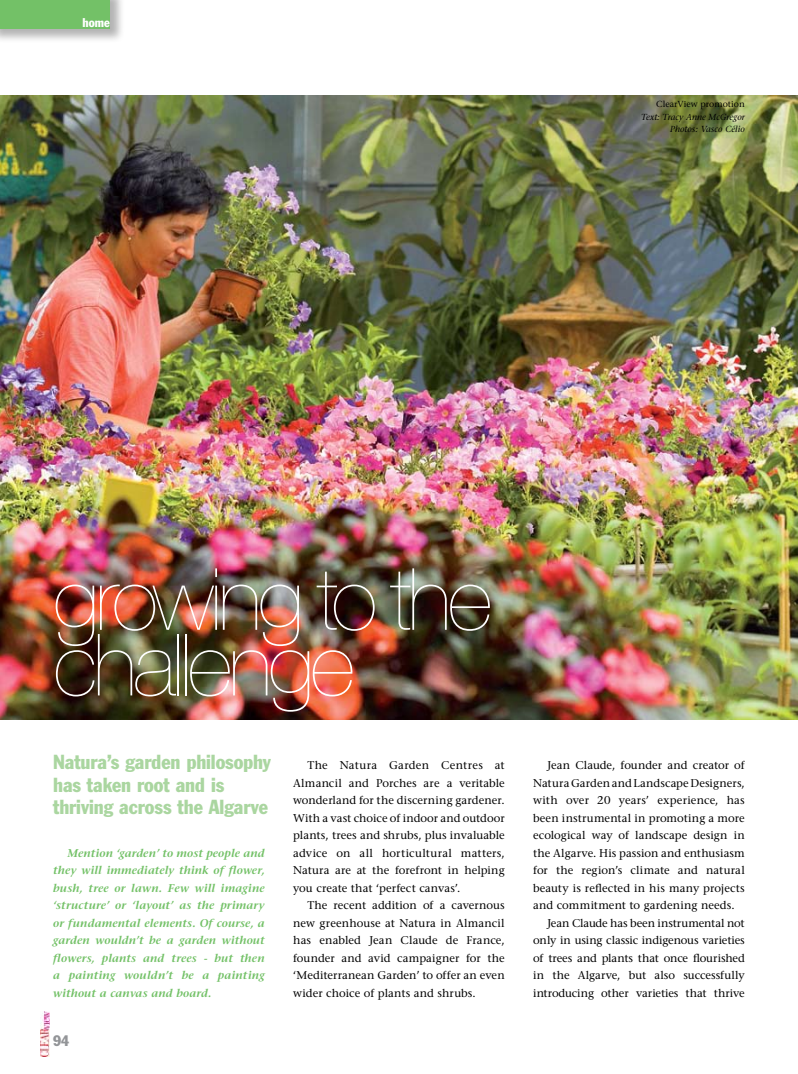
<style>
.page{position:relative;width:798px;height:1074px;background:#fff}
.page>*{position:absolute;margin:0;border:0;box-sizing:border-box;transform-origin:0 0}
.t1{font:200 86px/65.6px "Helvetica Neue";letter-spacing:-.045em;color:#fff}
.t2{font:condensed 20px/22.5px "Franklin Gothic";letter-spacing:-.005em;color:#aad6a0}
.t3{font:condensed 15px "Franklin Gothic";color:#939598}
.t4{font:condensed 12.5px "Franklin Gothic";color:#fff}
.t5{font:11.25px/17.5px "Stone Serif";color:#000;text-align:justify}
.t6{font:italic 600 11.25px/17.5px "Stone Serif";letter-spacing:.01em;color:#73c167;text-align:justify}
.t7{font:11.25px "Stone Serif";letter-spacing:.02em;color:#000}
.t8{font:italic 8.75px/12.5px "Stone Serif";color:#000;text-align:right}
.t9{font:8.75px "Stone Serif";color:#000}
</style>
<div class="page">
<img style="left:0;top:96px;width:797px;height:623px">
<div style="left:0;top:0;width:133px;height:50px;background:#000;opacity:.3"></div>
<div style="left:0;top:0;width:110px;height:28px;background:#73c167"></div>
<img style="left:41px;top:1011px;width:8px;height:45px">
<p class="t4" style="left:82px;top:14px;width:29px">home</p>
<p class="t9" style="left:656px;top:99px;width:90px">ClearView promotion</p>
<p class="t8" style="left:640px;top:110px;width:105px">Text: Tracy Anne McGregor<br>Photos: Vasco Célio</p>
<h1 class="t1" style="left:53px;top:565px;width:440px">growing to the challenge</h1>
<h2 class="t2" style="left:53px;top:750px;width:219px">Natura’s garden philosophy has taken root and is thriving across the Algarve</h2>
<p class="t6" style="left:53px;top:844px;width:213px;text-indent:14px">Mention ‘garden’ to most people and they will immediately think of flower, bush, tree or lawn. Few will imagine ‘structure’ or ‘layout’ as the primary or fundamental elements. Of course, a garden wouldn’t be a garden without flowers, plants and trees - but then a painting wouldn’t be a painting without a canvas and board.</p>
<h3 class="t3" style="left:53px;top:1031px;width:18px">94</h3>
<p class="t5" style="left:293px;top:756px;width:213px;text-indent:14px">The Natura Garden Centres at Almancil and Porches are a veritable wonderland for the discerning gardener.<br>With a vast choice of indoor and outdoor plants, trees and shrubs, plus invaluable advice on all horticultural matters, Natura are at the forefront in helping you create that ‘perfect canvas’.</p>
<p class="t5" style="left:293px;top:896px;width:213px;text-indent:14px">The recent addition of a cavernous new greenhouse at Natura in Almancil has enabled Jean Claude de France, founder and avid campaigner for the ‘Mediterranean Garden’ to offer an even wider choice of plants and shrubs.</p>
<p class="t5" style="left:547px;top:756px;width:199px">Jean Claude, founder and creator of</p>
<p class="t5" style="left:533px;top:774px;width:213px">Natura Garden and Landscape Designers,</p>
<p class="t7" style="left:533px;top:793px;width:213px">with over 20 years’ experience, has</p>
<p class="t5" style="left:533px;top:809px;width:213px">been instrumental in promoting a more</p>
<p class="t5" style="left:533px;top:826px;width:213px">ecological way of landscape design in</p>
<p class="t5" style="left:533px;top:844px;width:213px">the Algarve. His passion and enthusiasm</p>
<p class="t5" style="left:533px;top:861px;width:213px">for the region’s climate and natural</p>
<p class="t5" style="left:533px;top:879px;width:213px">beauty is reflected in his many projects</p>
<p class="t5" style="left:533px;top:896px;width:203px">and commitment to gardening needs.</p>
<p class="t5" style="left:547px;top:914px;width:199px">Jean Claude has been instrumental not</p>
<p class="t5" style="left:533px;top:931px;width:213px">only in using classic indigenous varieties</p>
<p class="t5" style="left:533px;top:949px;width:213px">of trees and plants that once flourished</p>
<p class="t5" style="left:533px;top:966px;width:213px">in the Algarve, but also successfully</p>
<p class="t5" style="left:533px;top:984px;width:213px">introducing other varieties that thrive</p>
</div>
